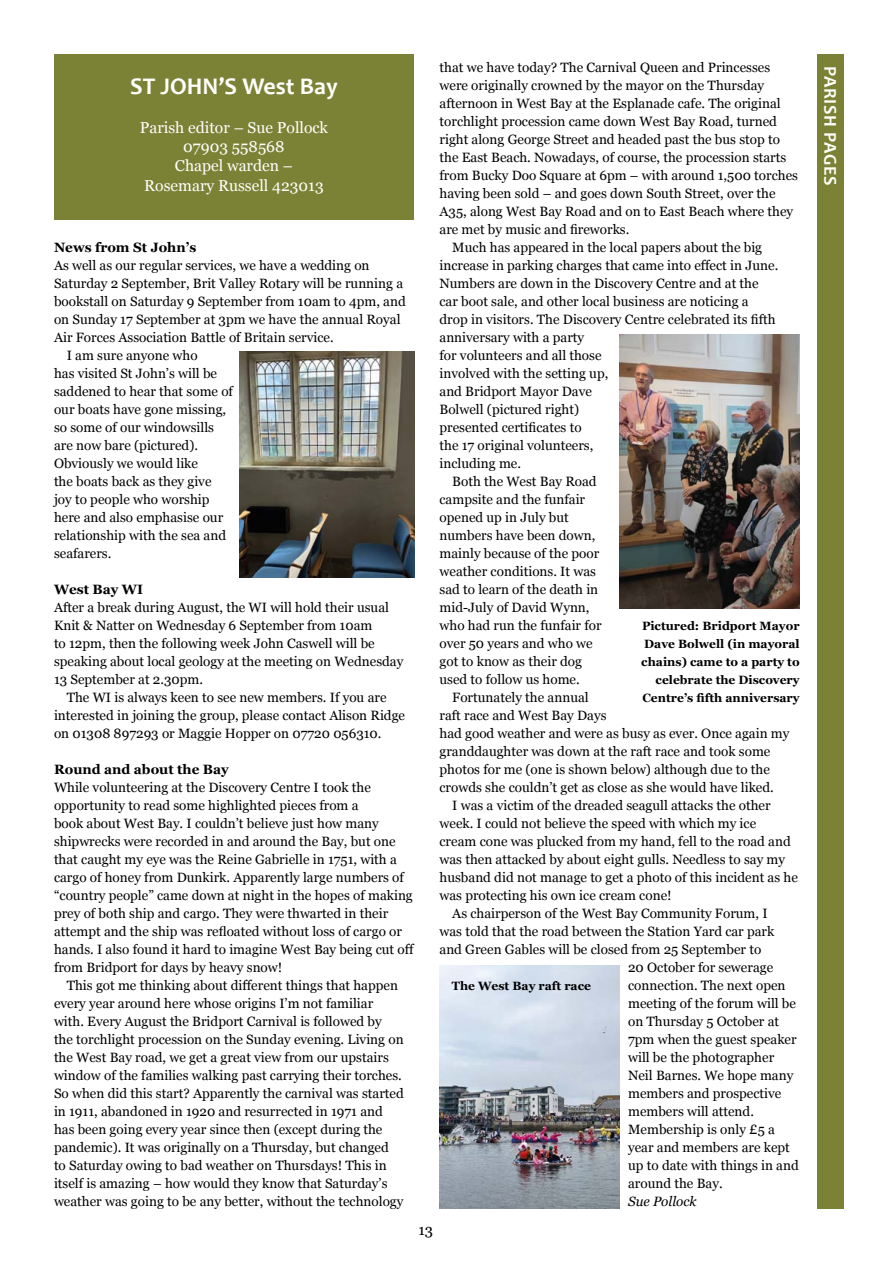
<style>
.page{position:relative;width:893px;height:1263px;background:#fff}
.page>*{position:absolute;margin:0;border:0;box-sizing:border-box;transform-origin:0 0}
.t1{font:700 24px "Candara";color:#fffffc}
.t2{font:700 18px "Candara";letter-spacing:.04em;color:#fffffc}
.t3{font:15.75px/19.2px "Georgia";color:#fffffc;text-align:center}
.t4{font:15px "Georgia";color:#000}
.t5{font:13.5px/18px "Georgia";color:#000}
.t6{font:700 13.5px "Georgia";color:#000}
.t7{font:italic 13.5px "Georgia";color:#000}
.t8{font:700 12px/18px "Georgia";color:#000;text-align:right}
</style>
<div class="page">
<div style="left:817px;top:54px;width:27px;height:1155px;background:#7b8236"></div>
<div style="left:54px;top:54px;width:360px;height:166px;background:#7b8236"></div>
<img style="left:240px;top:352px;width:174px;height:225px">
<img style="left:619px;top:335px;width:180px;height:274px">
<img style="left:440px;top:965px;width:180px;height:244px">
<p class="t5" style="left:439px;top:58px;width:332px">that we have today? The Carnival Queen and Princesses</p>
<p class="t5" style="left:439px;top:76px;width:326px">were originally crowned by the mayor on the Thursday</p>
<p class="t5" style="left:439px;top:94px;width:343px">afternoon in West Bay at the Esplanade cafe. The original</p>
<p class="t5" style="left:439px;top:112px;width:339px">torchlight procession came down West Bay Road, turned</p>
<p class="t5" style="left:439px;top:130px;width:342px">right along George Street and headed past the bus stop to</p>
<p class="t5" style="left:439px;top:148px;width:348px">the East Beach. Nowadays, of course, the procession starts</p>
<p class="t5" style="left:439px;top:166px;width:360px">from Bucky Doo Square at 6pm – with around 1,500 torches</p>
<p class="t5" style="left:439px;top:184px;width:337px">having been sold – and goes down South Street, over the</p>
<p class="t5" style="left:439px;top:202px;width:355px">A35, along West Bay Road and on to East Beach where they</p>
<p class="t5" style="left:439px;top:220px;width:191px">are met by music and fireworks.</p>
<p class="t5" style="left:452px;top:238px;width:311px">Much has appeared in the local papers about the big</p>
<p class="t5" style="left:439px;top:256px;width:340px">increase in parking charges that came into effect in June.</p>
<p class="t5" style="left:439px;top:274px;width:321px">Numbers are down in the Discovery Centre and at the</p>
<p class="t5" style="left:439px;top:292px;width:311px">car boot sale, and other local business are noticing a</p>
<p class="t5" style="left:439px;top:310px;width:338px">drop in visitors. The Discovery Centre celebrated its fifth</p>
<p class="t5" style="left:439px;top:328px;width:146px">anniversary with a party</p>
<p class="t5" style="left:439px;top:346px;width:164px">for volunteers and all those</p>
<p class="t5" style="left:439px;top:364px;width:170px">involved with the setting up,</p>
<p class="t5" style="left:439px;top:382px;width:154px">and Bridport Mayor Dave</p>
<p class="t5" style="left:439px;top:400px;width:141px">Bolwell (pictured right)</p>
<p class="t5" style="left:439px;top:418px;width:144px">presented certificates to</p>
<p class="t5" style="left:439px;top:436px;width:155px">the 17 original volunteers,</p>
<p class="t5" style="left:439px;top:454px;width:83px">including me.</p>
<p class="t5" style="left:452px;top:472px;width:146px">Both the West Bay Road</p>
<p class="t5" style="left:439px;top:490px;width:147px">campsite and the funfair</p>
<p class="t5" style="left:439px;top:508px;width:131px">opened up in July but</p>
<p class="t5" style="left:439px;top:526px;width:157px">numbers have been down,</p>
<p class="t5" style="left:439px;top:544px;width:161px">mainly because of the poor</p>
<p class="t5" style="left:439px;top:562px;width:158px">weather conditions. It was</p>
<p class="t5" style="left:439px;top:580px;width:160px">sad to learn of the death in</p>
<p class="t5" style="left:439px;top:598px;width:152px">mid-July of David Wynn,</p>
<p class="t5" style="left:439px;top:616px;width:164px">who had run the funfair for</p>
<p class="t5" style="left:439px;top:634px;width:155px">over 50 years and who we</p>
<p class="t5" style="left:439px;top:652px;width:144px">got to know as their dog</p>
<p class="t5" style="left:439px;top:670px;width:142px">used to follow us home.</p>
<p class="t5" style="left:452px;top:688px;width:138px">Fortunately the annual</p>
<p class="t5" style="left:439px;top:706px;width:169px">raft race and West Bay Days</p>
<p class="t5" style="left:439px;top:724px;width:351px">had good weather and were as busy as ever. Once again my</p>
<p class="t5" style="left:439px;top:742px;width:332px">granddaughter was down at the raft race and took some</p>
<p class="t5" style="left:439px;top:760px;width:332px">photos for me (one is shown below) although due to the</p>
<p class="t5" style="left:439px;top:778px;width:336px">crowds she couldn’t get as close as she would have liked.</p>
<p class="t5" style="left:452px;top:796px;width:320px">I was a victim of the dreaded seagull attacks the other</p>
<p class="t5" style="left:439px;top:814px;width:318px">week. I could not believe the speed with which my ice</p>
<p class="t5" style="left:439px;top:832px;width:353px">cream cone was plucked from my hand, fell to the road and</p>
<p class="t5" style="left:439px;top:850px;width:347px">was then attacked by about eight gulls. Needless to say my</p>
<p class="t5" style="left:439px;top:868px;width:360px">husband did not manage to get a photo of this incident as he</p>
<p class="t5" style="left:439px;top:886px;width:234px">was protecting his own ice cream cone!</p>
<p class="t5" style="left:452px;top:904px;width:317px">As chairperson of the West Bay Community Forum, I</p>
<p class="t5" style="left:439px;top:922px;width:336px">was told that the road between the Station Yard car park</p>
<p class="t5" style="left:439px;top:940px;width:323px">and Green Gables will be closed from 25 September to</p>
<p class="t5" style="left:628px;top:958px;width:147px">20 October for sewerage</p>
<p class="t5" style="left:628px;top:976px;width:159px">connection. The next open</p>
<p class="t5" style="left:628px;top:994px;width:169px">meeting of the forum will be</p>
<p class="t5" style="left:628px;top:1012px;width:153px">on Thursday 5 October at</p>
<p class="t5" style="left:628px;top:1030px;width:170px">7pm when the guest speaker</p>
<p class="t5" style="left:628px;top:1048px;width:148px">will be the photographer</p>
<p class="t5" style="left:628px;top:1066px;width:167px">Neil Barnes. We hope many</p>
<p class="t5" style="left:628px;top:1084px;width:155px">members and prospective</p>
<p class="t5" style="left:628px;top:1102px;width:127px">members will attend.</p>
<p class="t5" style="left:628px;top:1120px;width:148px">Membership is only £5 a</p>
<p class="t5" style="left:628px;top:1138px;width:163px">year and members are kept</p>
<p class="t5" style="left:628px;top:1156px;width:172px">up to date with things in and</p>
<p class="t5" style="left:628px;top:1174px;width:96px">around the Bay.</p>
<p class="t7" style="left:628px;top:1191px;width:70px">Sue Pollock</p>
<h1 class="t1" style="left:130px;top:72px;width:209px">ST JOHN’S West Bay</h1>
<p class="t3" style="left:140px;top:117px;width:190px">Parish editor – Sue Pollock<br>07903 558568<br>Chapel warden –<br>Rosemary Russell 423013</p>
<p class="t6" style="left:54px;top:237px;width:144px">News from St John’s</p>
<p class="t5" style="left:54px;top:256px;width:317px">As well as our regular services, we have a wedding on</p>
<p class="t5" style="left:54px;top:274px;width:351px">Saturday 2 September, Brit Valley Rotary will be running a</p>
<p class="t5" style="left:54px;top:292px;width:353px">bookstall on Saturday 9 September from 10am to 4pm, and</p>
<p class="t5" style="left:54px;top:310px;width:348px">on Sunday 17 September at 3pm we have the annual Royal</p>
<p class="t5" style="left:54px;top:328px;width:281px">Air Forces Association Battle of Britain service.</p>
<p class="t5" style="left:67px;top:346px;width:132px">I am sure anyone who</p>
<p class="t5" style="left:54px;top:364px;width:165px">has visited St John’s will be</p>
<p class="t5" style="left:54px;top:382px;width:180px">saddened to hear that some of</p>
<p class="t5" style="left:54px;top:400px;width:174px">our boats have gone missing,</p>
<p class="t5" style="left:54px;top:418px;width:162px">so some of our windowsills</p>
<p class="t5" style="left:54px;top:436px;width:146px">are now bare (pictured).</p>
<p class="t5" style="left:54px;top:454px;width:146px">Obviously we would like</p>
<p class="t5" style="left:54px;top:472px;width:159px">the boats back as they give</p>
<p class="t5" style="left:54px;top:490px;width:157px">joy to people who worship</p>
<p class="t5" style="left:54px;top:508px;width:171px">here and also emphasise our</p>
<p class="t5" style="left:54px;top:526px;width:174px">relationship with the sea and</p>
<p class="t5" style="left:54px;top:544px;width:59px">seafarers.</p>
<p class="t6" style="left:54px;top:579px;width:91px">West Bay WI</p>
<p class="t5" style="left:54px;top:598px;width:351px">After a break during August, the WI will hold their usual Knit &amp; Natter on Wednesday 6 September from 10am<br>to 12pm, then the following week John Caswell will be speaking about local geology at the meeting on Wednesday 13 September at 2.30pm.</p>
<p class="t5" style="left:54px;top:688px;width:353px;text-indent:13px">The WI is always keen to see new members. If you are interested in joining the group, please contact Alison Ridge on 01308 897293 or Maggie Hopper on 07720 056310.</p>
<p class="t6" style="left:54px;top:759px;width:176px">Round and about the Bay</p>
<p class="t5" style="left:54px;top:778px;width:362px">While volunteering at the Discovery Centre I took the opportunity to read some highlighted pieces from a<br>book about West Bay. I couldn’t believe just how many shipwrecks were recorded in and around the Bay, but one that caught my eye was the Reine Gabrielle in 1751, with a cargo of honey from Dunkirk. Apparently large numbers of “country people” came down at night in the hopes of making prey of both ship and cargo. They were thwarted in their attempt and the ship was refloated without loss of cargo or hands. I also found it hard to imagine West Bay being cut off from Bridport for days by heavy snow!</p>
<p class="t5" style="left:54px;top:976px;width:351px;text-indent:13px">This got me thinking about different things that happen every year around here whose origins I’m not familiar with. Every August the Bridport Carnival is followed by the torchlight procession on the Sunday evening. Living on the West Bay road, we get a great view from our upstairs window of the families walking past carrying their torches.<br>So when did this start? Apparently the carnival was started in 1911, abandoned in 1920 and resurrected in 1971 and has been going every year since then (except during the pandemic). It was originally on a Thursday, but changed to Saturday owing to bad weather on Thursdays! This in itself is amazing – how would they know that Saturday’s weather was going to be any better, without the technology</p>
<p class="t8" style="left:452px;top:976px;width:141px">The West Bay raft race</p>
<p class="t8" style="left:641px;top:616px;width:160px">Pictured: Bridport Mayor<br>Dave Bolwell (in mayoral chains) came to a party to celebrate the Discovery<br>Centre’s fifth anniversary</p>
<p class="t4" style="left:418px;top:1219px;width:16px">13</p>
<h2 class="t2" style="left:841px;top:66px;width:121px;rotate:90deg">PARISH PAGES</h2>
</div>
